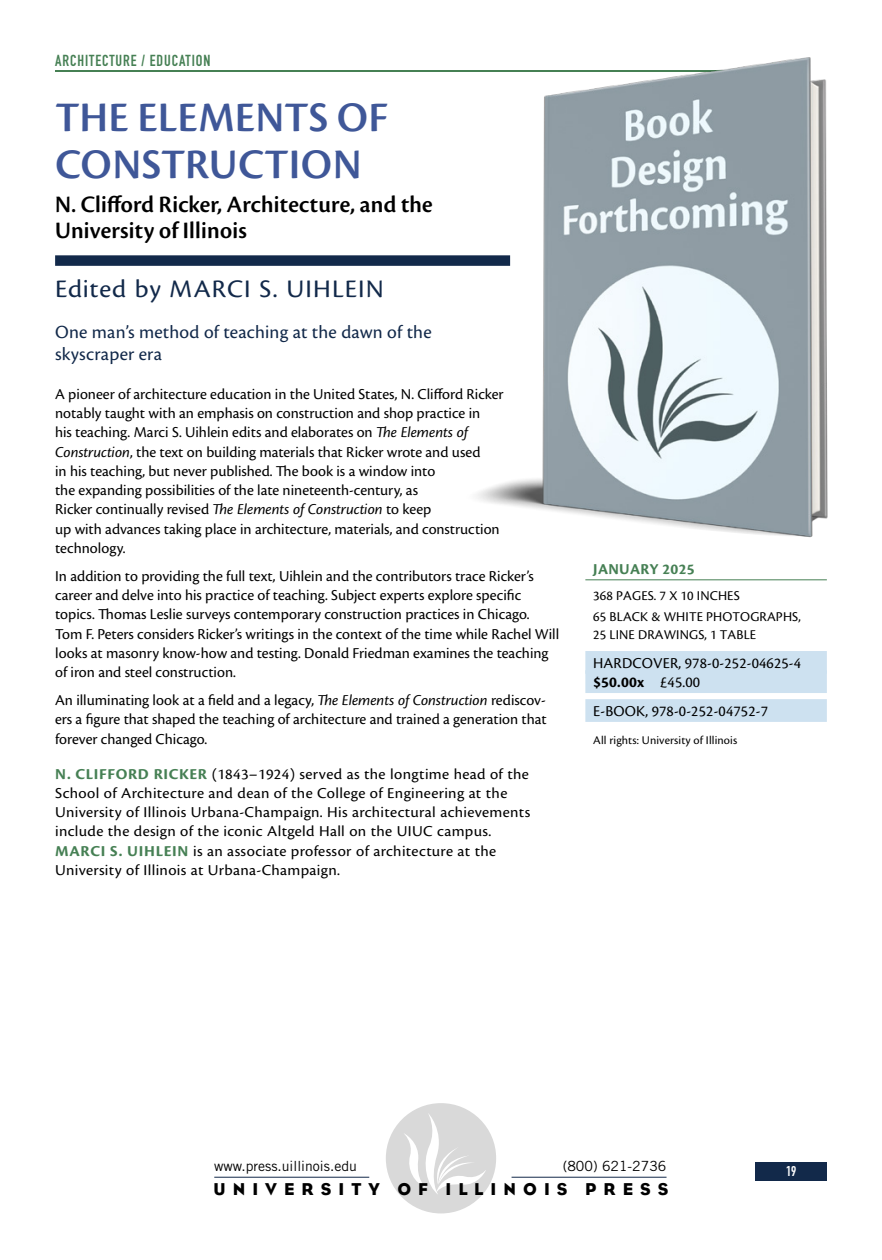
<style>
.page{position:relative;width:882px;height:1260px;background:#fff}
.page>*{position:absolute;margin:0;border:0;box-sizing:border-box;transform-origin:0 0}
.t1{font:43.75px/47.2px "Cronos Pro Semibold Disp";letter-spacing:.02em;color:#3f5798}
.t2{font:26.25px "Cronos Pro";letter-spacing:.04em;color:#12294a;scale:1.04 1}
.t3{font:24.5px/26.2px "Cronos Pro Semibold Disp";letter-spacing:.01em;color:#000}
.t4{font:19.25px/22.8px "Cronos Pro";letter-spacing:.01em;color:#12294a}
.t5{font:17.5px "Bureau Eagle FB Book";letter-spacing:.405em;color:#000}
.t6{font:15.75px/19.2px "Cronos Pro";color:#000}
.t7{font:15.75px/19.2px "Cronos Pro";letter-spacing:.02em;color:#000;scale:1.04 1}
.t8{font:15.75px "DIN Engschrift Std";letter-spacing:.06em;color:#468054}
.t9{font:700 15.75px "Cronos Pro";letter-spacing:.02em;color:#468054}
.t10{font:14px/21px "Cronos Pro";letter-spacing:.01em;color:#000}
.t11{font:14px "Trade Gothic LT Std";color:#000}
.t12{font:14px "DIN Engschrift Std";color:#fff}
.t13{font:12.25px "Cronos Pro";letter-spacing:.01em;color:#000}
.s1{font-style:italic}
.s2{font-weight:700;color:#468054}
.s3{font-weight:700}
</style>
<div class="page">
<div style="left:756px;top:1163px;width:71px;height:18px;background:#12294a"></div>
<hr style="left:512px;top:1177px;width:155px;height:1px;background:#12294a">
<hr style="left:214px;top:1177px;width:155px;height:1px;background:#12294a">
<div style="left:386px;top:1103px;width:110px;height:110px;background:#d9d9d9;border-radius:50%"></div>
<svg style="left:404px;top:1113px;width:82px;height:82px"></svg>
<hr style="left:55px;top:70px;width:747px;height:1px;background:#468054">
<div style="left:55px;top:255px;width:455px;height:11px;background:#12294a"></div>
<hr style="left:585px;top:579px;width:242px;height:1px;background:#468054">
<div style="left:585px;top:651px;width:242px;height:23px;background:#cde1f0"></div>
<div style="left:585px;top:670px;width:242px;height:23px;background:#cde1f0"></div>
<div style="left:585px;top:699px;width:242px;height:23px;background:#cde1f0"></div>
<img style="left:451px;top:57px;width:377px;height:481px">
<p class="t8" style="left:55px;top:52px;width:157px">ARCHITECTURE / EDUCATION</p>
<h1 class="t1" style="left:55px;top:94px;width:334px">THE ELEMENTS OF<br>CONSTRUCTION</h1>
<h3 class="t3" style="left:55px;top:191px;width:379px">N. Clifford Ricker, Architecture, and the<br>University of Illinois</h3>
<h2 class="t2" style="left:55px;top:274px;width:318px">Edited by MARCI S. UIHLEIN</h2>
<p class="t4" style="left:55px;top:320px;width:378px">One man’s method of teaching at the dawn of the skyscraper era</p>
<p class="t6" style="left:55px;top:384px;width:450px">A pioneer of architecture education in the United States, N. Clifford Ricker notably taught with an emphasis on construction and shop practice in<br>his teaching. Marci S. Uihlein edits and elaborates on <span class="s1">The Elements of Construction</span>, the text on building materials that Ricker wrote and used<br>in his teaching, but never published. The book is a window into<br>the expanding possibilities of the late nineteenth-century, as<br>Ricker continually revised <span class="s1">The Elements of Construction</span> to keep<br>up with advances taking place in architecture, materials, and construction technology.</p>
<p class="t6" style="left:55px;top:566px;width:506px">In addition to providing the full text, Uihlein and the contributors trace Ricker’s career and delve into his practice of teaching. Subject experts explore specific topics. Thomas Leslie surveys contemporary construction practices in Chicago.<br>Tom F. Peters considers Ricker’s writings in the context of the time while Rachel Will looks at masonry know-how and testing. Donald Friedman examines the teaching of iron and steel construction.</p>
<p class="t6" style="left:55px;top:691px;width:493px;text-align:justify">An illuminating look at a field and a legacy, <span class="s1">The Elements of Construction</span> rediscov&shy;ers a figure that shaped the teaching of architecture and trained a generation that forever changed Chicago.</p>
<p class="t7" style="left:55px;top:764px;width:458px"><span class="s2">N. CLIFFORD RICKER</span> (1843–1924) served as the longtime head of the School of Architecture and dean of the College of Engineering at the University of Illinois Urbana-Champaign. His architectural achievements include the design of the iconic Altgeld Hall on the UIUC campus.<br><span class="s2">MARCI S. UIHLEIN</span> is an associate professor of architecture at the University of Illinois at Urbana-Champaign.</p>
<p class="t9" style="left:593px;top:560px;width:103px">JANUARY 2025</p>
<p class="t10" style="left:593px;top:585px;width:209px">368 PAGES. 7 X 10 INCHES<br>65 BLACK &amp; WHITE PHOTOGRAPHS,</p>
<p class="t10" style="left:593px;top:624px;width:164px">25 LINE DRAWINGS, 1 TABLE</p>
<p class="t6" style="left:593px;top:653px;width:209px">HARDCOVER, 978-0-252-04625-4 <span class="s3">$50.00x</span> £45.00</p>
<p class="t6" style="left:593px;top:701px;width:176px">E-BOOK, 978-0-252-04752-7</p>
<p class="t13" style="left:593px;top:733px;width:145px">All rights: University of Illinois</p>
<p class="t11" style="left:214px;top:1158px;width:144px">www.press.uillinois.edu</p>
<p class="t11" style="left:563px;top:1158px;width:105px">(800) 621-2736</p>
<p class="t5" style="left:213px;top:1179px;width:457px">UNIVERSITY OF ILLINOIS PRESS</p>
<p class="t12" style="left:786px;top:1163px;width:12px">19</p>
</div>
